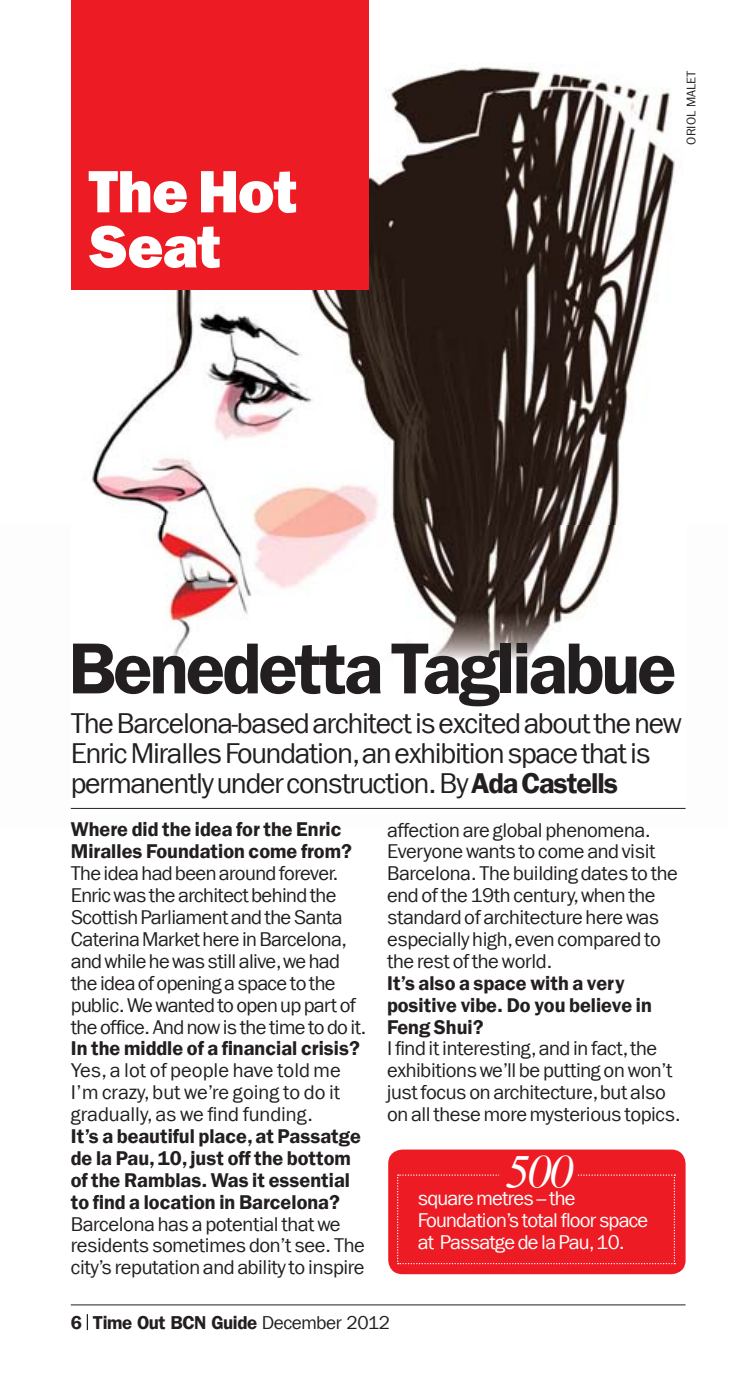
<style>
.page{position:relative;width:744px;height:1380px;background:#fff}
.page>*{position:absolute;margin:0;border:0;box-sizing:border-box;transform-origin:0 0}
.t1{font:72.5px "Franklin Gothic LT Com Dm";letter-spacing:-.04em;color:#231f20}
.t2{font:800 60px/55px "Franklin Gothic LT Com";letter-spacing:-.01em;color:#fff}
.t3{font:italic 47.5px "Times";color:#fff}
.t4{font:28.75px/30px "Franklin Gothic LT Com";letter-spacing:-.04em;color:#231f20}
.t5{font:20px/22px "Franklin Gothic LT Com";letter-spacing:-.02em;color:#231f20}
.t6{font:20px/22px "Franklin Gothic LT Com Dm";color:#231f20}
.t7{font:20px/22px "Franklin Gothic LT Com";letter-spacing:-.04em;color:#fff}
.t8{font:18.75px "Franklin Gothic LT Com Dm";letter-spacing:-.025em;color:#231f20}
.t9{font:12.5px "Franklin Gothic LT Com";color:#231f20}
.s1{font-family:"Franklin Gothic LT Com Dm"}
.s2{font-family:"Franklin Gothic LT Com"}
</style>
<div class="page">
<hr style="left:71px;top:1304px;width:614px;height:1px;background:#231f20">
<svg style="left:87px;top:1314px;width:1px;height:15px"></svg>
<img style="left:71px;top:39px;width:604px;height:486px">
<div style="left:388px;top:1149px;width:297px;height:124px;background:#ed1c24;border-radius:14px"></div>
<svg style="left:397px;top:1174px;width:278px;height:90px"></svg>
<div style="left:499px;top:1167px;width:78px;height:40px;background:#ed1c24"></div>
<img style="left:70px;top:525px;width:616px;height:284px">
<hr style="left:71px;top:808px;width:614px;height:1px;background:#231f20">
<div style="left:71px;top:0;width:297px;height:289px;background:#ed1c24"></div>
<h2 class="t2" style="left:88px;top:164px;width:211px">The Hot<br>Seat</h2>
<p class="t9" style="left:683px;top:145px;width:76px;rotate:-90deg">ORIOL MALET</p>
<h1 class="t1" style="left:68px;top:625px;width:609px">Benedetta Tagliabue</h1>
<h3 class="t4" style="left:71px;top:708px;width:612px">The Barcelona-based architect is excited about the new<br>Enric Miralles Foundation, an exhibition space that is permanently under construction. By <span class="s1">Ada Castells</span></h3>
<p class="t6" style="left:71px;top:818px;width:282px">Where did the idea for the Enric<br>Miralles Foundation come from?</p>
<p class="t5" style="left:71px;top:862px;width:297px">The idea had been around forever.<br>Enric was the architect behind the Scottish Parliament and the Santa Caterina Market here in Barcelona, and while he was still alive, we had the idea of opening a space to the public. We wanted to open up part of the office. And now is the time to do it.</p>
<p class="t6" style="left:71px;top:1037px;width:290px">In the middle of a financial crisis?</p>
<p class="t5" style="left:71px;top:1059px;width:271px;text-align:justify">Yes, a lot of people have told me I’m crazy, but we’re going to do it gradually, as we find funding.</p>
<p class="t6" style="left:71px;top:1124px;width:291px">It’s a beautiful place, at Passatge de la Pau, 10, just off the bottom of the Ramblas. Was it essential to find a location in Barcelona?</p>
<p class="t5" style="left:71px;top:1212px;width:295px">Barcelona has a potential that we residents sometimes don’t see. The city’s reputation and ability to inspire</p>
<p class="t5" style="left:387px;top:818px;width:292px">affection are global phenomena.<br>Everyone wants to come and visit<br>Barcelona. The building dates to the end of the 19th century, when the standard of architecture here was especially high, even compared to the rest of the world.</p>
<p class="t6" style="left:387px;top:971px;width:266px">It’s also a space with a very positive vibe. Do you believe in<br>Feng Shui?</p>
<p class="t5" style="left:387px;top:1037px;width:295px">I find it interesting, and in fact, the exhibitions we’ll be putting on won’t just focus on architecture, but also on all these more mysterious topics.</p>
<h3 class="t3" style="left:505px;top:1152px;width:69px">500</h3>
<p class="t7" style="left:417px;top:1187px;width:232px">square metres – the<br>Foundation’s total floor space at Passatge de la Pau, 10.</p>
<p class="t8" style="left:71px;top:1311px;width:321px">6 Time Out BCN Guide <span class="s2">December 2012</span></p>
</div>
